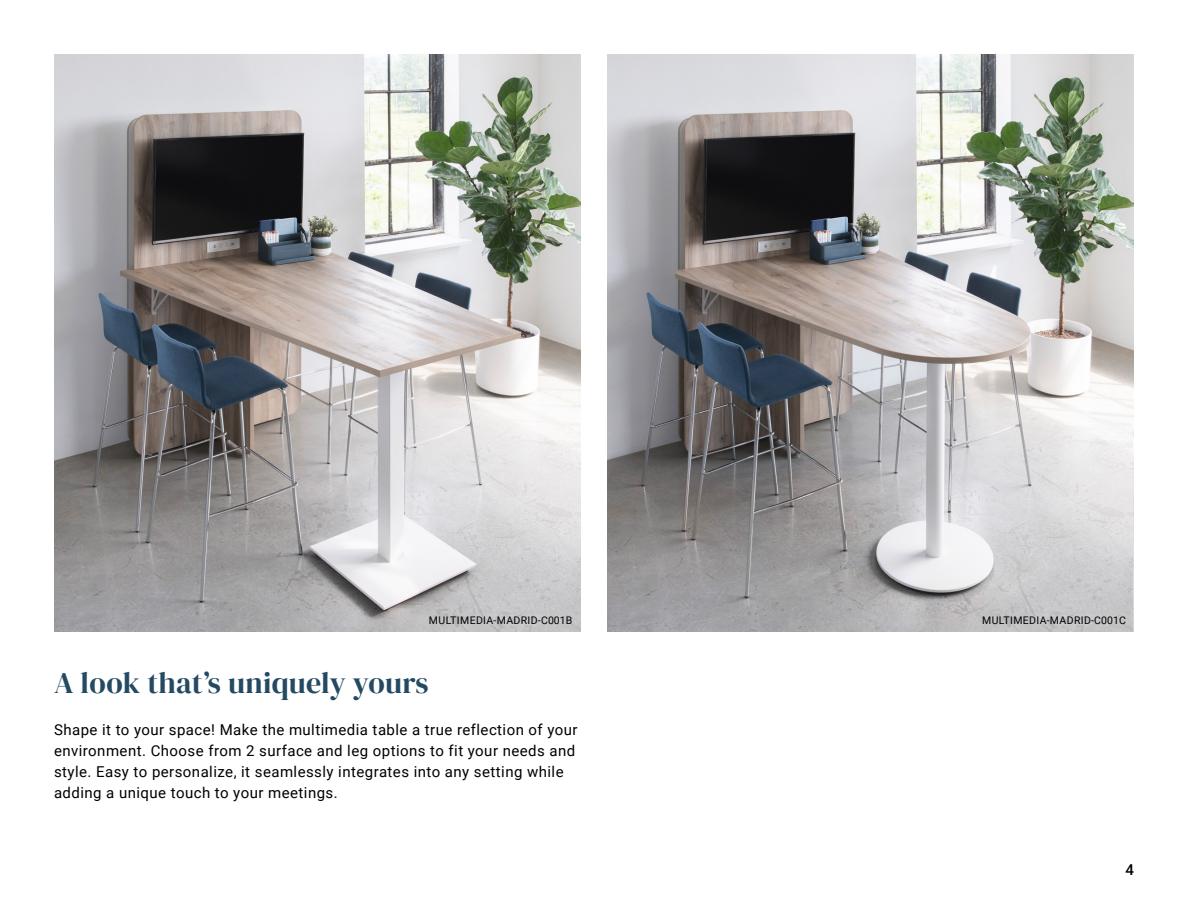
<style>
.page{position:relative;width:1188px;height:918px;background:#fff}
.page>*{position:absolute;margin:0;border:0;box-sizing:border-box;transform-origin:0 0}
.t1{font:30px "DM Serif Display";letter-spacing:.005em;color:#244a63}
.t2{font:15px/21px "Roboto";letter-spacing:.03em;color:#000}
.t3{font:500 15px "Roboto";color:#000}
.t4{font:10.5px "Roboto";letter-spacing:.035em;color:#000}
</style>
<div class="page">
<img style="left:608px;top:54px;width:526px;height:578px">
<img style="left:54px;top:54px;width:526px;height:578px">
<p class="t4" style="left:429px;top:613px;width:145px">MULTIMEDIA-MADRID-C001B</p>
<h1 class="t1" style="left:54px;top:666px;width:376px">A look that’s uniquely yours</h1>
<p class="t2" style="left:54px;top:719px;width:525px">Shape it to your space! Make the multimedia table a true reflection of your environment. Choose from 2 surface and leg options to fit your needs and style. Easy to personalize, it seamlessly integrates into any setting while adding a unique touch to your meetings.</p>
<p class="t4" style="left:982px;top:613px;width:145px">MULTIMEDIA-MADRID-C001C</p>
<p class="t3" style="left:1125px;top:859px;width:10px">4</p>
</div>
